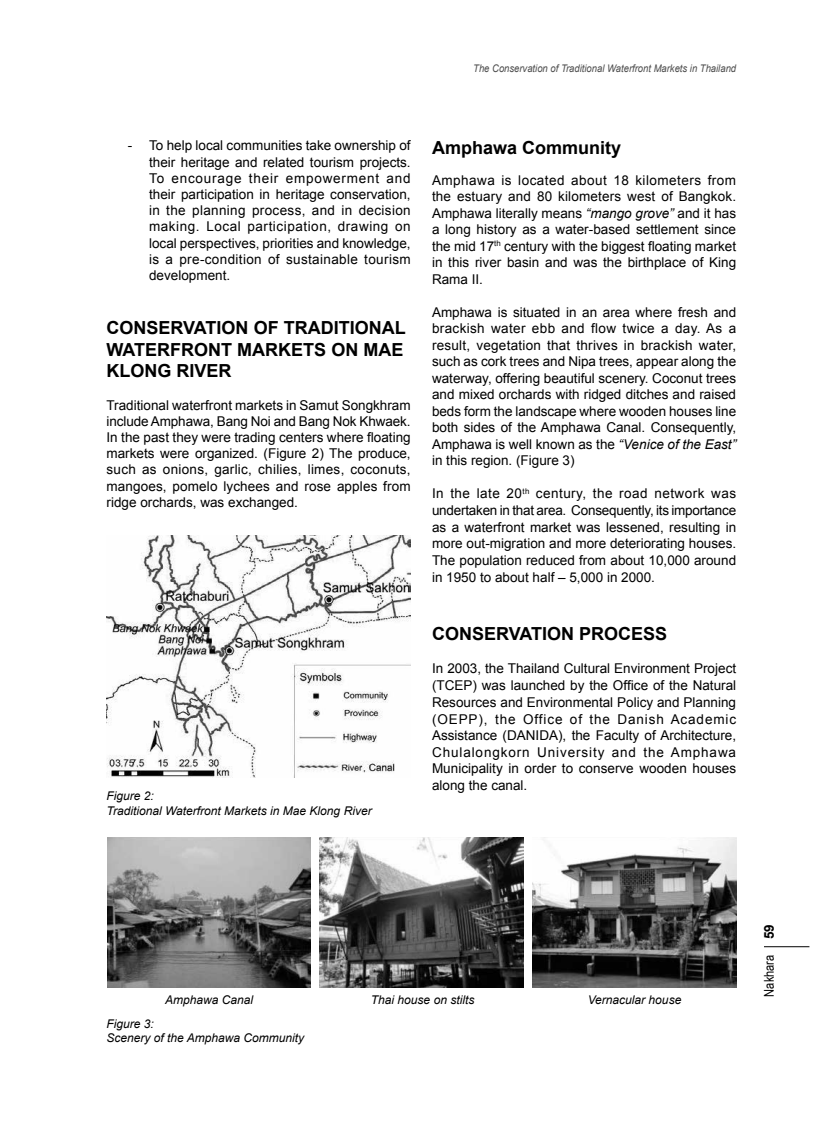
<style>
.page{position:relative;width:813px;height:1140px;background:#fff}
.page>*{position:absolute;margin:0;border:0;box-sizing:border-box;transform-origin:0 0}
.t1{font:700 18px/21.6px "Arial";color:#000}
.t2{font:13.5px/16.5px "Arial";color:#000;text-align:justify}
.t3{font:13.5px "Arial Narrow";color:#000}
.t4{font:italic 12px/14.4px "Arial";color:#000}
.t5{font:italic 10.5px "Arial";color:#4d4d4d;scale:.9 1}
.s1{font-style:italic}
.s2{font-family:"Arial";font-weight:700}
</style>
<div class="page">
<hr style="left:764px;top:946px;width:45px;height:1px;background:#000">
<img style="left:107px;top:536px;width:304px;height:241px">
<img style="left:107px;top:837px;width:204px;height:151px">
<img style="left:320px;top:837px;width:203px;height:151px">
<img style="left:532px;top:837px;width:204px;height:151px">
<p class="t5" style="left:473px;top:62px;width:293px">The Conservation of Traditional Waterfront Markets in Thailand</p>
<p class="t2" style="left:149px;top:138px;width:263px;text-indent:-21px">- To help local communities take ownership of their heritage and related tourism projects.<br>To encourage their empowerment and their participation in heritage conservation, in the planning process, and in decision making. Local participation, drawing on local perspectives, priorities and knowledge, is a pre-condition of sustainable tourism development.</p>
<p class="t1" style="left:107px;top:317px;width:301px">CONSERVATION OF TRADITIONAL<br>WATERFRONT MARKETS ON MAE<br>KLONG RIVER</p>
<p class="t2" style="left:107px;top:397px;width:306px">Traditional waterfront markets in Samut Songkhram include Amphawa, Bang Noi and Bang Nok Khwaek.<br>In the past they were trading centers where floating markets were organized. (Figure 2) The produce, such as onions, garlic, chilies, limes, coconuts, mangoes, pomelo lychees and rose apples from ridge orchards, was exchanged.</p>
<p class="t4" style="left:107px;top:789px;width:266px">Figure 2:<br>Traditional Waterfront Markets in Mae Klong River</p>
<p class="t1" style="left:432px;top:137px;width:191px">Amphawa Community</p>
<p class="t2" style="left:432px;top:172px;width:306px">Amphawa is located about 18 kilometers from the estuary and 80 kilometers west of Bangkok.<br>Amphawa literally means <span class="s1">“mango grove”</span> and it has a long history as a water-based settlement since the mid 17<sup>th</sup> century with the biggest floating market in this river basin and was the birthplace of King Rama II.</p>
<p class="t2" style="left:432px;top:304px;width:306px">Amphawa is situated in an area where fresh and brackish water ebb and flow twice a day. As a result, vegetation that thrives in brackish water, such as cork trees and Nipa trees, appear along the waterway, offering beautiful scenery. Coconut trees and mixed orchards with ridged ditches and raised beds form the landscape where wooden houses line both sides of the Amphawa Canal. Consequently, Amphawa is well known as the <span class="s1">“Venice of the East” </span>in this region. (Figure 3)</p>
<p class="t2" style="left:432px;top:485px;width:306px">In the late 20<sup>th</sup> century, the road network was undertaken in that area. Consequently, its importance as a waterfront market was lessened, resulting in more out-migration and more deteriorating houses.<br>The population reduced from about 10,000 around in 1950 to about half – 5,000 in 2000.</p>
<p class="t1" style="left:432px;top:623px;width:237px">CONSERVATION PROCESS</p>
<p class="t2" style="left:432px;top:660px;width:306px">In 2003, the Thailand Cultural Environment Project (TCEP) was launched by the Office of the Natural Resources and Environmental Policy and Planning (OEPP), the Office of the Danish Academic Assistance (DANIDA), the Faculty of Architecture, Chulalongkorn University and the Amphawa Municipality in order to conserve wooden houses along the canal.</p>
<p class="t4" style="left:165px;top:993px;width:90px">Amphawa Canal</p>
<p class="t4" style="left:371px;top:993px;width:105px">Thai house on stilts</p>
<p class="t4" style="left:587px;top:993px;width:95px">Vernacular house</p>
<p class="t4" style="left:107px;top:1017px;width:199px">Figure 3:<br>Scenery of the Amphawa Community</p>
<p class="t3" style="left:761px;top:996px;width:74px;rotate:-90deg">Nakhara <span class="s2">59</span></p>
</div>
